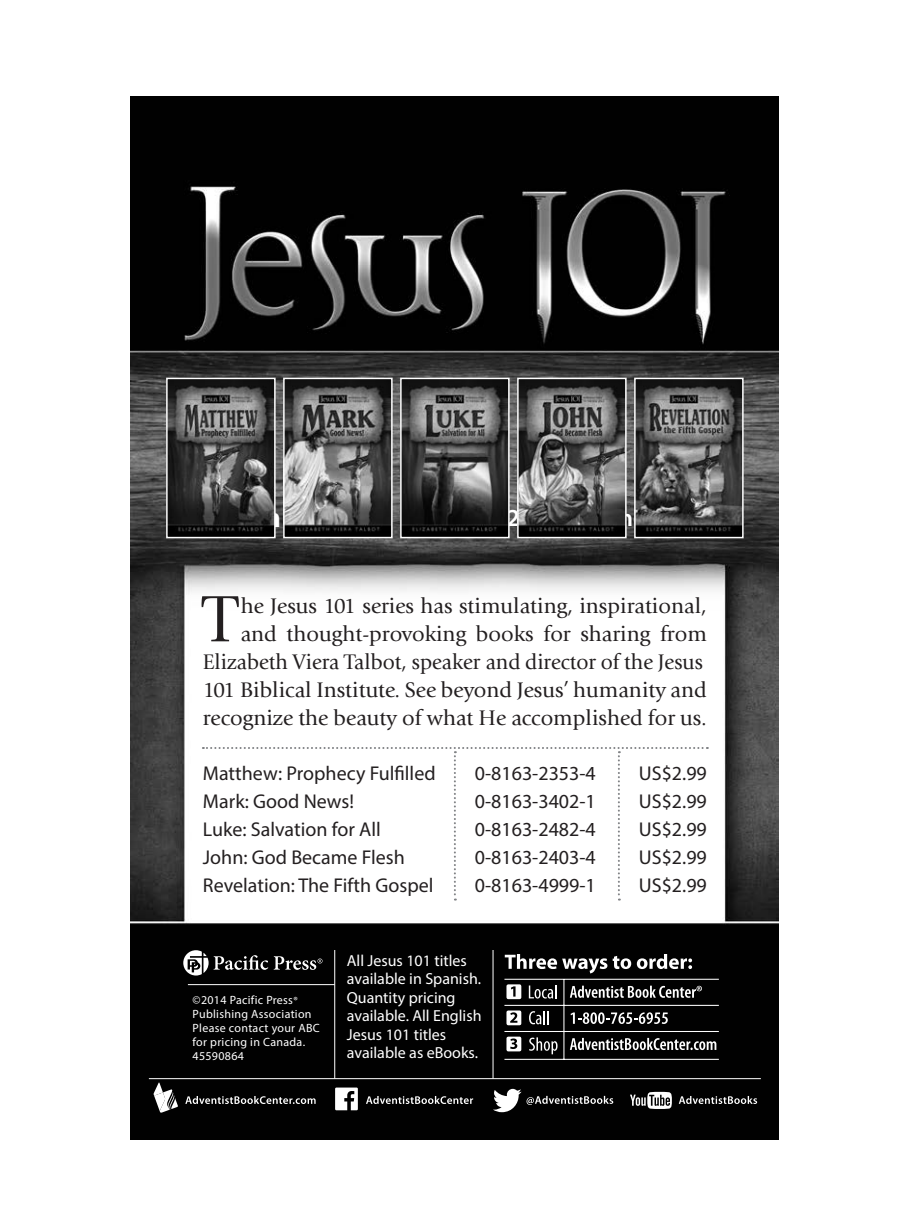
<style>
.page{position:relative;width:900px;height:1224px;background:#fff}
.page>*{position:absolute;margin:0;border:0;box-sizing:border-box;transform-origin:0 0}
.t1{font:68.2px "Giovanni";color:#231f20;scale:.94 1}
.t2{font:22px/28px "Giovanni";color:#231f20;text-align:right}
.t3{font:20px "Myriad Pro";color:#231f20}
.t4{font:16px/18.4px "Myriad Pro";color:#fff}
.t5{font:12px/14px "Myriad Pro";letter-spacing:.025em;color:#fff}
.s1{font-size:10.4px}
</style>
<div class="page">
<img style="left:131px;top:96px;width:648px;height:1044px">
<svg style="left:570px;top:986px;width:132px;height:12px"></svg>
<svg style="left:571px;top:1012px;width:97px;height:12px"></svg>
<svg style="left:570px;top:1038px;width:146px;height:12px"></svg>
<svg style="left:506px;top:984px;width:15px;height:15px"></svg>
<svg style="left:506px;top:1011px;width:15px;height:14px"></svg>
<svg style="left:506px;top:1037px;width:15px;height:14px"></svg>
<svg style="left:505px;top:954px;width:102px;height:19px"></svg>
<svg style="left:613px;top:956px;width:18px;height:13px"></svg>
<svg style="left:637px;top:954px;width:55px;height:15px"></svg>
<svg style="left:529px;top:985px;width:28px;height:14px"></svg>
<svg style="left:529px;top:1011px;width:19px;height:13px"></svg>
<svg style="left:529px;top:1037px;width:29px;height:17px"></svg>
<hr style="left:504px;top:979px;width:215px;height:1px;background:#fff">
<hr style="left:504px;top:1031px;width:215px;height:1px;background:#fff">
<hr style="left:504px;top:1005px;width:215px;height:1px;background:#fff">
<hr style="left:504px;top:1059px;width:215px;height:1px;background:#fff">
<hr style="left:563px;top:980px;width:1px;height:80px;background:#fff">
<svg style="left:274px;top:956px;width:48px;height:14px"></svg>
<svg style="left:183px;top:950px;width:85px;height:26px"></svg>
<svg style="left:154px;top:1082px;width:24px;height:31px"></svg>
<svg style="left:335px;top:1088px;width:23px;height:22px"></svg>
<svg style="left:185px;top:1096px;width:131px;height:8px"></svg>
<svg style="left:366px;top:1096px;width:107px;height:8px"></svg>
<svg style="left:493px;top:1089px;width:120px;height:23px;background:#3c3c3c"></svg>
<svg style="left:630px;top:1092px;width:42px;height:17px"></svg>
<svg style="left:679px;top:1096px;width:78px;height:8px"></svg>
<hr style="left:493px;top:950px;width:1px;height:129px;background:#fff">
<hr style="left:334px;top:950px;width:1px;height:129px;background:#fff">
<hr style="left:188px;top:984px;width:147px;height:1px;background:#fff">
<hr style="left:149px;top:1078px;width:612px;height:1px;background:#fff">
<img style="left:520px;top:381px;width:104px;height:154px">
<div style="left:517px;top:378px;width:110px;height:160px;border:2px solid #fff"></div>
<img style="left:403px;top:381px;width:104px;height:154px">
<div style="left:400px;top:378px;width:110px;height:160px;border:2px solid #fff"></div>
<img style="left:286px;top:381px;width:104px;height:154px">
<div style="left:283px;top:378px;width:110px;height:160px;border:2px solid #fff"></div>
<img style="left:169px;top:381px;width:104px;height:154px">
<div style="left:166px;top:378px;width:110px;height:160px;border:2px solid #fff"></div>
<img style="left:637px;top:381px;width:104px;height:154px">
<div style="left:634px;top:378px;width:110px;height:160px;border:2px solid #fff"></div>
<svg style="left:203px;top:747px;width:505px;height:154px"></svg>
<p class="t1" style="left:203px;top:581px;width:38px">T</p>
<p class="t2" style="left:203px;top:592px;width:506px">he Jesus 101 series has stimulating, inspirational, and thought-provoking books for sharing from Elizabeth Viera Talbot, speaker and director of the Jesus 101 Biblical Institute. See beyond Jesus’ humanity and recognize the beauty of what He accomplished for us.</p>
<p class="t3" style="left:203px;top:761px;width:234px">Matthew: Prophecy Fulfilled</p>
<p class="t3" style="left:475px;top:761px;width:123px">0-8163-2353-4</p>
<p class="t3" style="left:639px;top:761px;width:69px">US$2.99</p>
<p class="t3" style="left:203px;top:789px;width:153px">Mark: Good News!</p>
<p class="t3" style="left:475px;top:789px;width:123px">0-8163-3402-1</p>
<p class="t3" style="left:639px;top:789px;width:69px">US$2.99</p>
<p class="t3" style="left:203px;top:817px;width:179px">Luke: Salvation for All</p>
<p class="t3" style="left:475px;top:817px;width:123px">0-8163-2482-4</p>
<p class="t3" style="left:639px;top:817px;width:69px">US$2.99</p>
<p class="t3" style="left:203px;top:845px;width:204px">John: God Became Flesh</p>
<p class="t3" style="left:475px;top:845px;width:123px">0-8163-2403-4</p>
<p class="t3" style="left:639px;top:845px;width:69px">US$2.99</p>
<p class="t3" style="left:203px;top:873px;width:232px">Revelation: The Fifth Gospel</p>
<p class="t3" style="left:475px;top:873px;width:123px">0-8163-4999-1</p>
<p class="t3" style="left:639px;top:873px;width:69px">US$2.99</p>
<p class="t5" style="left:193px;top:992px;width:129px">©2014 Pacific Press<span class="s1">®<br></span>Publishing Association<br>Please contact your ABC for pricing in Canada.<br>45590864</p>
<p class="t4" style="left:347px;top:951px;width:136px">All Jesus 101 titles available in Spanish.<br>Quantity pricing available. All English<br>Jesus 101 titles available as eBooks.</p>
</div>
